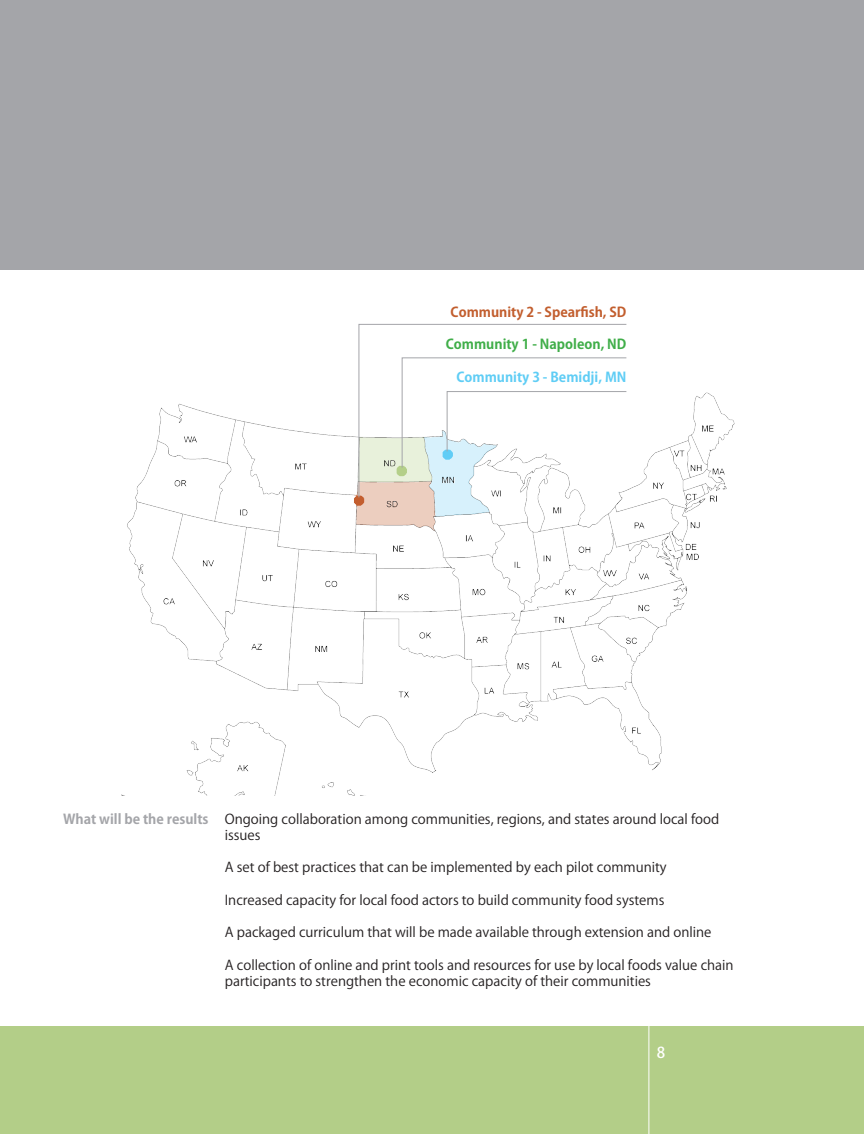
<style>
.page{position:relative;width:864px;height:1134px;background:#fff}
.page>*{position:absolute;margin:0;border:0;box-sizing:border-box;transform-origin:0 0}
.t1{font:500 15px "Koz Go Pro";color:#fff}
.t2{font:13.5px/16.2px "Koz Go Pro";color:#231f20}
.t3{font:700 13.5px "Koz Go Pro";color:#c25e2e}
.t4{font:700 13.5px "Koz Go Pro";color:#40ae49}
.t5{font:700 13.5px "Koz Go Pro";color:#5fcdf5}
.t6{font:700 13.5px "Koz Go Pro";color:#a4a5a9}
</style>
<div class="page">
<div style="left:0;top:1026px;width:864px;height:108px;background:#b3ce88"></div>
<div style="left:0;top:0;width:864px;height:270px;background:#a4a5a9"></div>
<hr style="left:649px;top:334px;width:1px;height:800px;background:#fff">
<img style="left:121px;top:323px;width:614px;height:473px">
<svg style="left:358px;top:324px;width:269px;height:174px"></svg>
<svg style="left:401px;top:357px;width:226px;height:111px"></svg>
<p class="t3" style="left:451px;top:303px;width:177px">Community 2 - Spearfish, SD</p>
<p class="t4" style="left:446px;top:336px;width:182px">Community 1 - Napoleon, ND</p>
<p class="t5" style="left:456px;top:368px;width:171px">Community 3 - Bemidji, MN</p>
<p class="t6" style="left:63px;top:810px;width:147px">What will be the results</p>
<p class="t2" style="left:225px;top:811px;width:496px">Ongoing collaboration among communities, regions, and states around local food issues</p>
<p class="t2" style="left:225px;top:860px;width:443px">A set of best practices that can be implemented by each pilot community</p>
<p class="t2" style="left:225px;top:892px;width:441px">Increased capacity for local food actors to build community food systems</p>
<p class="t2" style="left:225px;top:925px;width:488px">A packaged curriculum that will be made available through extension and online</p>
<p class="t2" style="left:225px;top:957px;width:510px">A collection of online and print tools and resources for use by local foods value chain participants to strengthen the economic capacity of their communities</p>
<p class="t1" style="left:657px;top:1043px;width:10px">8</p>
</div>
